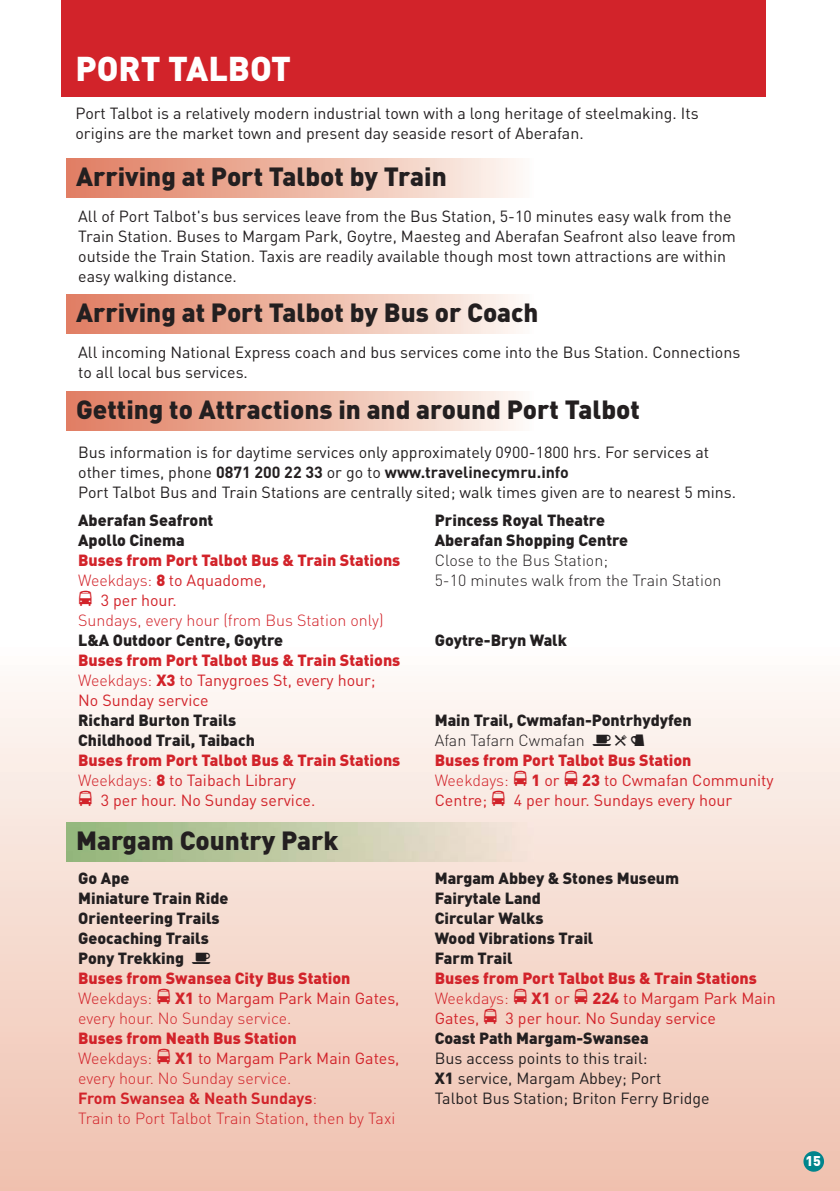
<style>
.page{position:relative;width:840px;height:1191px;background:#fff}
.page>*{position:absolute;margin:0;border:0;box-sizing:border-box;transform-origin:0 0}
.t1{font:900 34px "DIN";color:#fff}
.t2{font:900 26px "DIN";color:#231f20}
.t3{font:16px/20px "DIN";color:#231f20}
.t4{font:16px/20px "DIN";color:#d2232a}
.t5{font:300 16px/20px "DIN";color:#d2232a}
.t6{font:900 16px/20px "DIN";color:#231f20}
.t7{font:300 16px/20px "DIN";color:#231f20}
.t8{font:900 14px "DIN";color:#fff}
.s1{font-weight:700}
.s2{font-weight:900}
.s3{font-weight:400}
.s4{font-family:"Travelcons";font-weight:400}
.s5{font-weight:300}
.s6{font-family:"Travelcons"}
.s7{font-weight:900;color:#231f20}
</style>
<div class="page">
<svg style="left:0;top:683px;width:839px;height:508px;background:#f5dacf"></svg>
<svg style="left:802px;top:1150px;width:22px;height:22px"></svg>
<div style="left:67px;top:391px;width:466px;height:40px;background:linear-gradient(to right,#e07b5e,#fcf8f2)"></div>
<div style="left:61px;top:0;width:704px;height:96px;background:#d2232a"></div>
<div style="left:67px;top:158px;width:466px;height:40px;background:linear-gradient(to right,#e07b5e,#fcf8f2)"></div>
<div style="left:67px;top:294px;width:466px;height:40px;background:linear-gradient(to right,#e07b5e,#fcf8f2)"></div>
<img style="left:67px;top:822px;width:466px;height:39px">
<svg style="left:592px;top:734px;width:51px;height:11px"></svg>
<svg style="left:192px;top:952px;width:18px;height:12px"></svg>
<h1 class="t1" style="left:75px;top:57px;width:217px">PORT TALBOT</h1>
<p class="t3" style="left:75px;top:105px;width:624px">Port Talbot is a relatively modern industrial town with a long heritage of steelmaking. Its origins are the market town and present day seaside resort of Aberafan.</p>
<h2 class="t2" style="left:76px;top:168px;width:372px">Arriving at Port Talbot by Train</h2>
<p class="t3" style="left:78px;top:208px;width:659px">All of Port Talbot's bus services leave from the Bus Station, 5-10 minutes easy walk from the Train Station. Buses to Margam Park, Goytre, Maesteg and Aberafan Seafront also leave from outside the Train Station. Taxis are readily available though most town attractions are within easy walking distance.</p>
<h2 class="t2" style="left:76px;top:304px;width:463px">Arriving at Port Talbot by Bus or Coach</h2>
<p class="t3" style="left:78px;top:344px;width:663px">All incoming National Express coach and bus services come into the Bus Station. Connections to all local bus services.</p>
<h2 class="t2" style="left:76px;top:401px;width:565px">Getting to Attractions in and around Port Talbot</h2>
<p class="t3" style="left:78px;top:444px;width:659px">Bus information is for daytime services only approximately 0900-1800 hrs. For services at other times, phone <span class="s1">0871 200 22 33</span> or go to <span class="s1">www.travelinecymru.info<br></span>Port Talbot Bus and Train Stations are centrally sited; walk times given are to nearest 5 mins.</p>
<p class="t6" style="left:78px;top:511px;width:137px">Aberafan Seafront<br>Apollo Cinema</p>
<p class="t5" style="left:78px;top:552px;width:323px"><span class="s2">Buses from Port Talbot Bus &amp; Train Stations<br></span>Weekdays: <span class="s2">8</span> <span class="s3">to Aquadome,<br></span><span class="s4">b</span> <span class="s3">3 per hour.<br></span>Sundays, every hour (from Bus Station only)</p>
<p class="t6" style="left:78px;top:631px;width:206px">L&amp;A Outdoor Centre, Goytre</p>
<p class="t4" style="left:78px;top:652px;width:323px"><span class="s2">Buses from Port Talbot Bus &amp; Train Stations<br></span><span class="s5">Weekdays:</span> <span class="s2">X3</span> to Tanygroes St, every hour;<br>No Sunday service</p>
<p class="t6" style="left:78px;top:711px;width:178px">Richard Burton Trails<br>Childhood Trail, Taibach</p>
<p class="t4" style="left:78px;top:752px;width:323px"><span class="s2">Buses from Port Talbot Bus &amp; Train Stations<br></span><span class="s5">Weekdays:</span> <span class="s2">8</span> to Taibach Library<br><span class="s6">b</span> 3 per hour. No Sunday service.</p>
<h2 class="t2" style="left:76px;top:831px;width:263px">Margam Country Park</h2>
<p class="t6" style="left:78px;top:869px;width:152px">Go Ape<br>Miniature Train Ride<br>Orienteering Trails<br>Geocaching Trails<br>Pony Trekking</p>
<p class="t5" style="left:78px;top:970px;width:322px"><span class="s2">Buses from Swansea City Bus Station<br></span>Weekdays: <span class="s4">b</span> <span class="s2">X1</span> <span class="s3">to Margam Park Main Gates, </span>every hour. No Sunday service.</p>
<p class="t5" style="left:78px;top:1030px;width:322px"><span class="s2">Buses from Neath Bus Station<br></span>Weekdays: <span class="s4">b</span> <span class="s2">X1</span> <span class="s3">to Margam Park Main Gates, </span>every hour. No Sunday service.<br><span class="s1">From Swansea &amp; Neath Sundays</span>:<br>Train to Port Talbot Train Station, then by Taxi</p>
<p class="t6" style="left:434px;top:511px;width:195px">Princess Royal Theatre<br>Aberafan Shopping Centre</p>
<p class="t7" style="left:434px;top:552px;width:288px">Close to the Bus Station;<br>5-10 minutes walk from the Train Station</p>
<p class="t6" style="left:434px;top:631px;width:134px">Goytre-Bryn Walk</p>
<p class="t6" style="left:434px;top:711px;width:258px">Main Trail, Cwmafan-Pontrhydyfen</p>
<p class="t7" style="left:434px;top:732px;width:151px">Afan Tafarn Cwmafan</p>
<p class="t4" style="left:434px;top:752px;width:340px"><span class="s2">Buses from Port Talbot Bus Station<br></span><span class="s5">Weekdays:</span> <span class="s6">b</span> <span class="s2">1</span> or <span class="s6">b</span> <span class="s2">23</span> to Cwmafan Community<br>Centre; <span class="s6">b</span> 4 per hour. Sundays every hour</p>
<p class="t6" style="left:434px;top:869px;width:246px">Margam Abbey &amp; Stones Museum<br>Fairytale Land<br>Circular Walks<br>Wood Vibrations Trail<br>Farm Trail</p>
<p class="t4" style="left:434px;top:970px;width:342px"><span class="s2">Buses from Port Talbot Bus &amp; Train Stations </span><span class="s5">Weekdays:</span> <span class="s6">b</span> <span class="s2">X1</span> or <span class="s6">b</span> <span class="s2">224</span> to Margam Park Main Gates, <span class="s6">b</span> 3 per hour. No Sunday service<br><span class="s7">Coast Path Margam-Swansea</span></p>
<p class="t3" style="left:434px;top:1050px;width:276px">Bus access points to this trail:<br><span class="s2">X1</span> service, Margam Abbey; Port<br>Talbot Bus Station; Briton Ferry Bridge</p>
<p class="t8" style="left:805px;top:1156px;width:17px">15</p>
</div>
